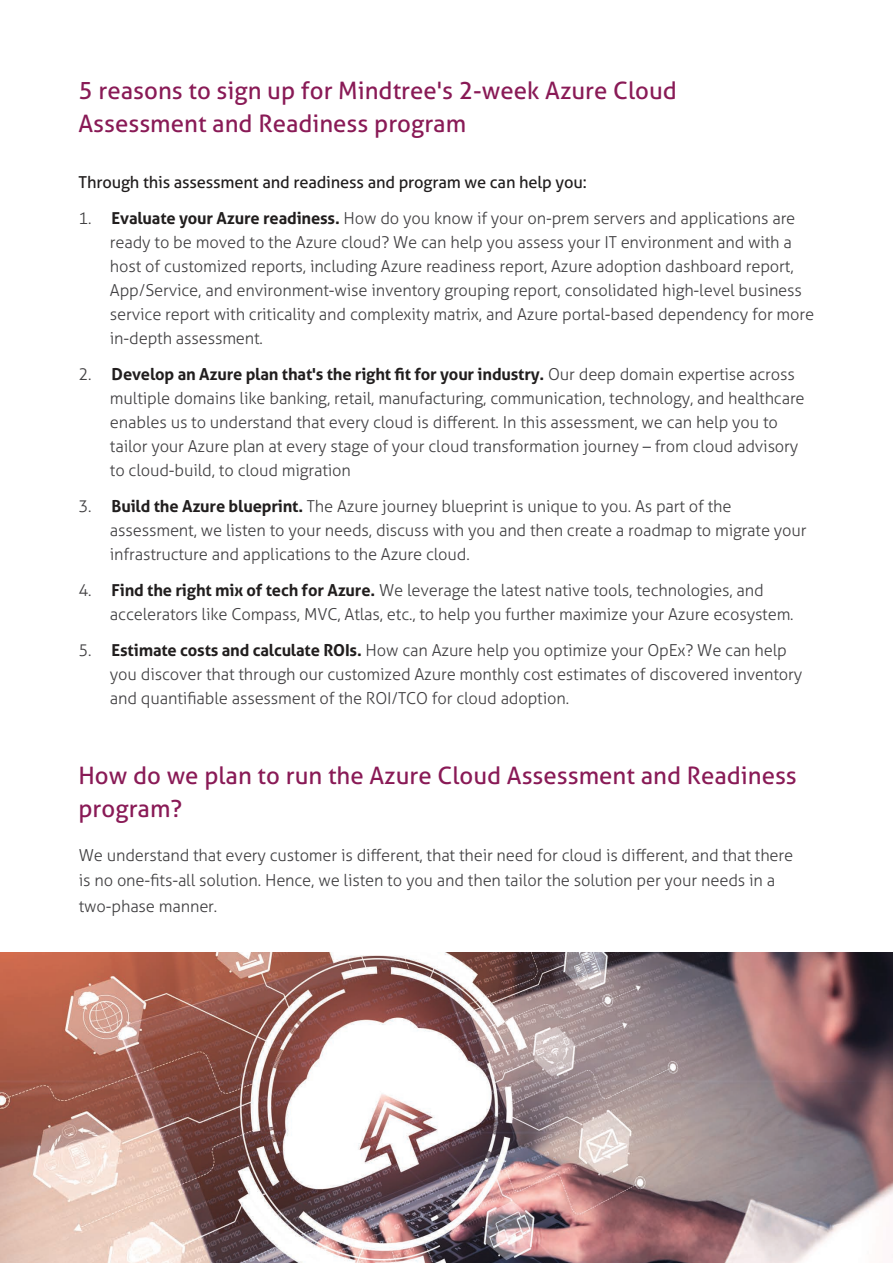
<style>
.page{position:relative;width:893px;height:1263px;background:#fff}
.page>*{position:absolute;margin:0;border:0;box-sizing:border-box;transform-origin:0 0}
.t1{font:24px/33px "Aller Typo";color:#891a56}
.t2{font:300 16.5px/24px "Aller Typo";letter-spacing:-.01em;color:#414042}
.t3{font:16.5px "Aller Typo";letter-spacing:-.01em;color:#211e1e}
.s1{font-weight:700;color:#211e1e}
</style>
<div class="page">
<img style="left:0;top:952px;width:893px;height:311px">
<h1 class="t1" style="left:78px;top:74px;width:600px">5 reasons to sign up for Mindtree's 2-week Azure Cloud<br>Assessment and Readiness program</h1>
<p class="t3" style="left:78px;top:172px;width:510px">Through this assessment and readiness and program we can help you:</p>
<p class="t2" style="left:110px;top:206px;width:706px;text-indent:-31px">1. <span class="s1">Evaluate your Azure readiness.</span> How do you know if your on-prem servers and applications are ready to be moved to the Azure cloud? We can help you assess your IT environment and with a host of customized reports, including Azure readiness report, Azure adoption dashboard report, App/Service, and environment-wise inventory grouping report, consolidated high-level business service report with criticality and complexity matrix, and Azure portal-based dependency for more in-depth assessment.</p>
<p class="t2" style="left:110px;top:362px;width:696px;text-indent:-31px">2. <span class="s1">Develop an Azure plan that's the right fit for your industry.</span> Our deep domain expertise across multiple domains like banking, retail, manufacturing, communication, technology, and healthcare enables us to understand that every cloud is different. In this assessment, we can help you to tailor your Azure plan at every stage of your cloud transformation journey – from cloud advisory to cloud-build, to cloud migration</p>
<p class="t2" style="left:110px;top:494px;width:698px;text-indent:-31px">3. <span class="s1">Build the Azure blueprint.</span> The Azure journey blueprint is unique to you. As part of the assessment, we listen to your needs, discuss with you and then create a roadmap to migrate your infrastructure and applications to the Azure cloud.</p>
<p class="t2" style="left:110px;top:578px;width:685px;text-indent:-31px">4. <span class="s1">Find the right mix of tech for Azure.</span> We leverage the latest native tools, technologies, and accelerators like Compass, MVC, Atlas, etc., to help you further maximize your Azure ecosystem.</p>
<p class="t2" style="left:110px;top:638px;width:694px;text-indent:-31px">5. <span class="s1">Estimate costs and calculate ROIs.</span> How can Azure help you optimize your OpEx? We can help you discover that through our customized Azure monthly cost estimates of discovered inventory and quantifiable assessment of the ROI/TCO for cloud adoption.</p>
<h1 class="t1" style="left:78px;top:759px;width:720px">How do we plan to run the Azure Cloud Assessment and Readiness program?</h1>
<p class="t2" style="left:79px;top:842px;width:716px;line-height:25.5px">We understand that every customer is different, that their need for cloud is different, and that there is no one-fits-all solution. Hence, we listen to you and then tailor the solution per your needs in a two-phase manner.</p>
</div>
